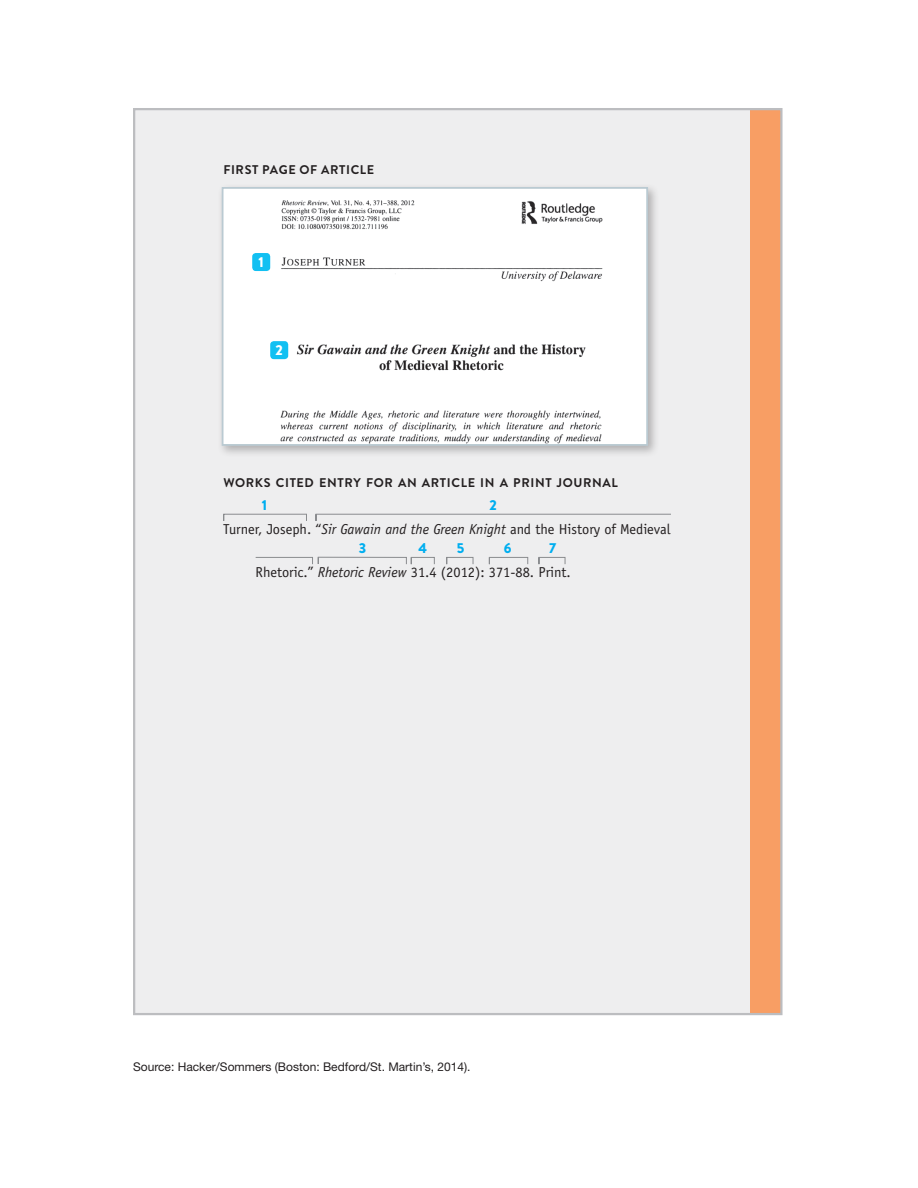
<style>
.page{position:relative;width:918px;height:1188px;background:#fff}
.page>*{position:absolute;margin:0;border:0;box-sizing:border-box;transform-origin:0 0}
.t1{font:14.4px/23.4px "Officina Sans Std";color:#231f20}
.t2{font:900 14.4px "Brandon Grotesque";color:#00aeef}
.t3{font:900 14.4px "Brandon Grotesque";color:#fff}
.t4{font:700 12.6px "Brandon Grotesque";letter-spacing:.05em;color:#231f20}
.t5{font:12px "Helvetica Neue LT Std";color:#231f20}
.s1{font-family:"Brandon Grotesque";font-weight:900;color:#00aeef}
.s2{font-style:italic}
</style>
<div class="page">
<div style="left:750px;top:109px;width:31px;height:905px;background:#f89e64"></div>
<div style="left:134px;top:109px;width:616px;height:905px;background:#eeeeef"></div>
<div style="left:218px;top:183px;width:442px;height:274px;background:#231f20;opacity:.3"></div>
<img style="left:225px;top:190px;width:420px;height:253px">
<div style="left:222px;top:187px;width:426px;height:259px;border:2px solid #bacad2"></div>
<div style="left:252px;top:253px;width:18px;height:18px;background:#12c0f2;border-radius:4px"></div>
<div style="left:270px;top:341px;width:18px;height:18px;background:#12c0f2;border-radius:4px"></div>
<svg style="left:223px;top:513px;width:84px;height:8px"></svg>
<svg style="left:315px;top:513px;width:356px;height:8px"></svg>
<svg style="left:255px;top:556px;width:180px;height:9px"></svg>
<svg style="left:446px;top:557px;width:28px;height:8px"></svg>
<svg style="left:488px;top:557px;width:41px;height:8px"></svg>
<svg style="left:538px;top:557px;width:28px;height:8px"></svg>
<p class="t4" style="left:223px;top:161px;width:152px">FIRST PAGE OF ARTICLE</p>
<p class="t3" style="left:259px;top:252px;width:7px">1</p>
<p class="t3" style="left:275px;top:340px;width:9px">2</p>
<p class="t4" style="left:223px;top:474px;width:396px">WORKS CITED ENTRY FOR AN ARTICLE IN A PRINT JOURNAL</p>
<p class="t2" style="left:262px;top:495px;width:7px">1</p>
<p class="t1" style="left:223px;top:494px;width:449px;text-indent:266px"><span class="s1">2<br></span>Turner, Joseph. “<span class="s2">Sir Gawain and the Green Knight</span> and the History of Medieval</p>
<p class="t2" style="left:359px;top:538px;width:9px">3</p>
<p class="t2" style="left:419px;top:538px;width:10px">4</p>
<p class="t2" style="left:457px;top:538px;width:9px">5</p>
<p class="t2" style="left:504px;top:538px;width:9px">6</p>
<p class="t1" style="left:256px;top:537px;width:317px;text-indent:293px"><span class="s1">7<br></span>Rhetoric.” <span class="s2">Rhetoric Review</span> 31.4 (2012): 371-88. Print.</p>
<p class="t5" style="left:133px;top:1059px;width:339px">Source: Hacker/Sommers (Boston: Bedford/St. Martin’s, 2014).</p>
</div>
